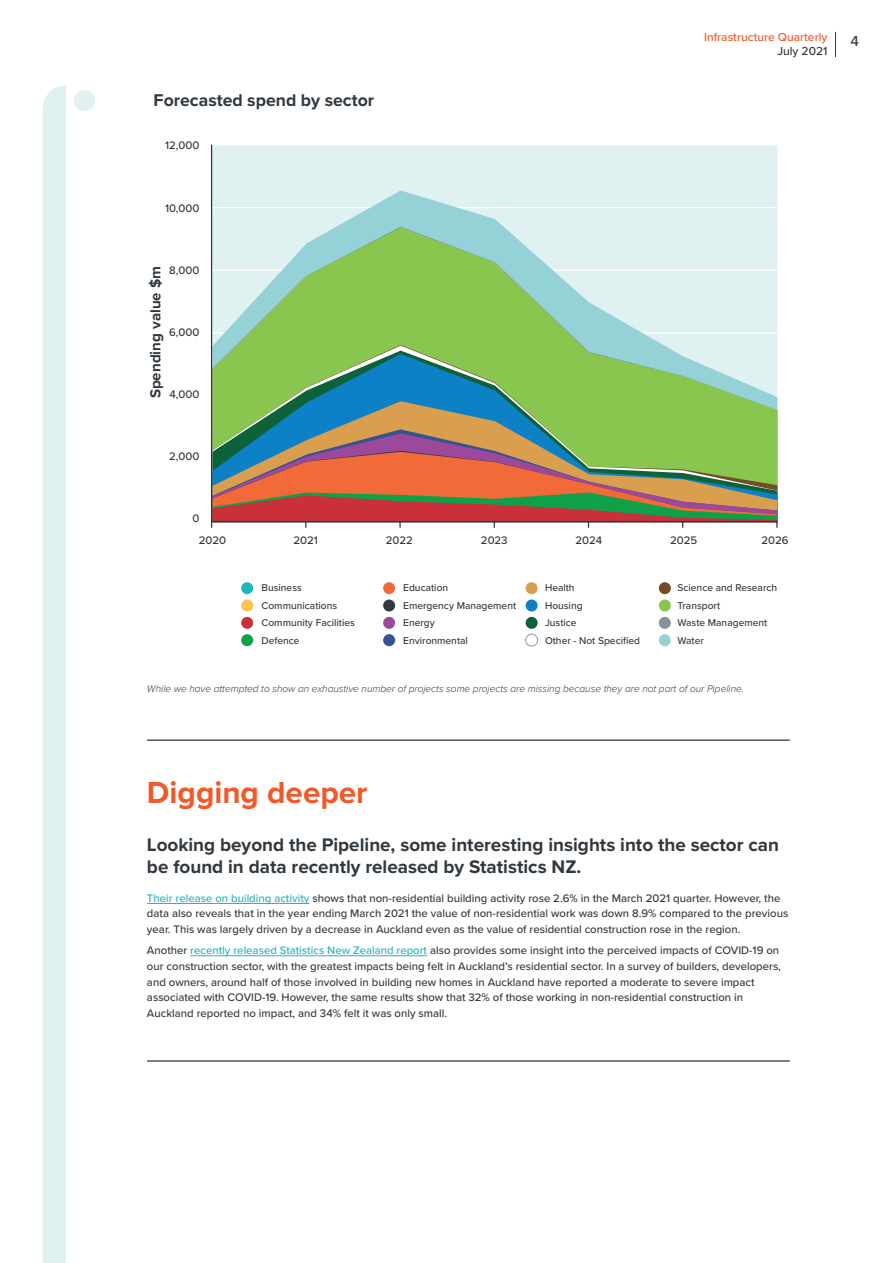
<style>
.page{position:relative;width:893px;height:1263px;background:#fff}
.page>*{position:absolute;margin:0;border:0;box-sizing:border-box;transform-origin:0 0}
.t1{font:700 31.5px "Proxima Nova";color:#f15929}
.t2{font:700 18.9px/22.6px "Proxima Nova";color:#313940}
.t3{font:700 17.7px "Proxima Nova";color:#313940}
.t4{font:700 15.15px "Proxima Nova";color:#313940}
.t5{font:500 15px "Proxima Nova";color:#313940}
.t6{font:500 12px "Proxima Nova";color:#f15929}
.t7{font:500 12px "Proxima Nova";color:#313940}
.t8{font:500 11.4px/15.8px "Proxima Nova";color:#313940}
.t9{font:500 10.2px/17.5px "Proxima Nova";color:#313940}
.t10{font:italic 300 10.05px "Proxima Nova";color:#313940}
.s1{color:#21b5bd}
</style>
<div class="page">
<svg style="left:835px;top:32px;width:1px;height:25px"></svg>
<div style="left:43px;top:85px;width:23px;height:1178px;background:#e0f1f2"></div>
<div style="left:74px;top:90px;width:21px;height:21px;background:#e0f1f2;border-radius:50%"></div>
<hr style="left:147px;top:903px;width:162px;height:1px;background:#21b5bd">
<hr style="left:190px;top:955px;width:237px;height:1px;background:#21b5bd">
<hr style="left:147px;top:1060px;width:643px;height:2px;background:#313940">
<hr style="left:147px;top:739px;width:643px;height:2px;background:#313940">
<div style="left:241px;top:582px;width:12px;height:12px;background:#21b5bd;border-radius:50%"></div>
<div style="left:241px;top:599px;width:12px;height:12px;background:#fec34d;border-radius:50%"></div>
<div style="left:241px;top:617px;width:12px;height:12px;background:#c9313a;border-radius:50%"></div>
<div style="left:241px;top:634px;width:12px;height:12px;background:#0fa14a;border-radius:50%"></div>
<div style="left:383px;top:582px;width:12px;height:12px;background:#f26a37;border-radius:50%"></div>
<div style="left:383px;top:599px;width:12px;height:12px;background:#313940;border-radius:50%"></div>
<div style="left:383px;top:617px;width:12px;height:12px;background:#9d499b;border-radius:50%"></div>
<div style="left:383px;top:634px;width:12px;height:12px;background:#325491;border-radius:50%"></div>
<div style="left:526px;top:582px;width:12px;height:12px;background:#d99e4e;border-radius:50%"></div>
<div style="left:526px;top:599px;width:12px;height:12px;background:#0c81c5;border-radius:50%"></div>
<div style="left:526px;top:617px;width:12px;height:12px;background:#0d623a;border-radius:50%"></div>
<div style="left:525px;top:634px;width:13px;height:12px;border:1px solid #8f9aa0;border-radius:50%"></div>
<div style="left:659px;top:582px;width:12px;height:12px;background:#744c27;border-radius:50%"></div>
<div style="left:659px;top:599px;width:12px;height:12px;background:#89c650;border-radius:50%"></div>
<div style="left:659px;top:617px;width:12px;height:12px;background:#879198;border-radius:50%"></div>
<div style="left:659px;top:634px;width:12px;height:12px;background:#94d2d7;border-radius:50%"></div>
<svg style="left:211px;top:144px;width:567px;height:379px"></svg>
<p class="t3" style="left:154px;top:89px;width:222px">Forecasted spend by sector</p>
<p class="t8" style="left:165px;top:137px;width:36px">12,000</p>
<p class="t8" style="left:165px;top:200px;width:36px">10,000</p>
<p class="t8" style="left:169px;top:262px;width:32px">8,000</p>
<p class="t4" style="left:146px;top:398px;width:134px;rotate:-90deg">Spending value $m</p>
<p class="t8" style="left:169px;top:324px;width:32px">6,000</p>
<p class="t8" style="left:169px;top:386px;width:32px">4,000</p>
<p class="t8" style="left:169px;top:448px;width:32px">2,000</p>
<p class="t8" style="left:193px;top:510px;width:8px">0</p>
<p class="t6" style="left:704px;top:28px;width:125px">Infrastructure Quarterly</p>
<p class="t7" style="left:777px;top:42px;width:52px">July 2021</p>
<p class="t8" style="left:199px;top:532px;width:29px">2020</p>
<p class="t8" style="left:293px;top:532px;width:26px">2021</p>
<p class="t8" style="left:386px;top:532px;width:29px">2022</p>
<p class="t8" style="left:481px;top:532px;width:28px">2023</p>
<p class="t8" style="left:575px;top:532px;width:28px">2024</p>
<p class="t8" style="left:670px;top:532px;width:29px">2025</p>
<p class="t8" style="left:761px;top:532px;width:29px">2026</p>
<p class="t9" style="left:262px;top:579px;width:95px">Business<br>Communications<br>Community Facilities<br>Defence</p>
<p class="t9" style="left:403px;top:579px;width:114px">Education<br>Emergency Management<br>Energy<br>Environmental</p>
<p class="t9" style="left:545px;top:579px;width:97px">Health<br>Housing<br>Justice<br>Other - Not Specified</p>
<p class="t9" style="left:677px;top:578px;width:101px">Science and Research<br>Transport<br>Waste Management<br>Water</p>
<p class="t10" style="left:147px;top:683px;width:598px">While we have attempted to show an exhaustive number of projects some projects are missing because they are not part of our Pipeline.</p>
<h3 class="t5" style="left:850px;top:30px;width:10px">4</h3>
<p class="t1" style="left:147px;top:773px;width:222px">Digging deeper</p>
<p class="t2" style="left:147px;top:834px;width:634px">Looking beyond the Pipeline, some interesting insights into the sector can be found in data recently released by Statistics NZ.</p>
<p class="t8" style="left:147px;top:890px;width:643px"><span class="s1">Their release on building activity</span> shows that non-residential building activity rose 2.6% in the March 2021 quarter. However, the data also reveals that in the year ending March 2021 the value of non-residential work was down 8.9% compared to the previous year. This was largely driven by a decrease in Auckland even as the value of residential construction rose in the region.</p>
<p class="t8" style="left:147px;top:942px;width:635px">Another <span class="s1">recently released Statistics New Zealand report</span> also provides some insight into the perceived impacts of COVID-19 on our construction sector, with the greatest impacts being felt in Auckland’s residential sector. In a survey of builders, developers, and owners, around half of those involved in building new homes in Auckland have reported a moderate to severe impact associated with COVID-19. However, the same results show that 32% of those working in non-residential construction in Auckland reported no impact, and 34% felt it was only small.</p>
</div>
